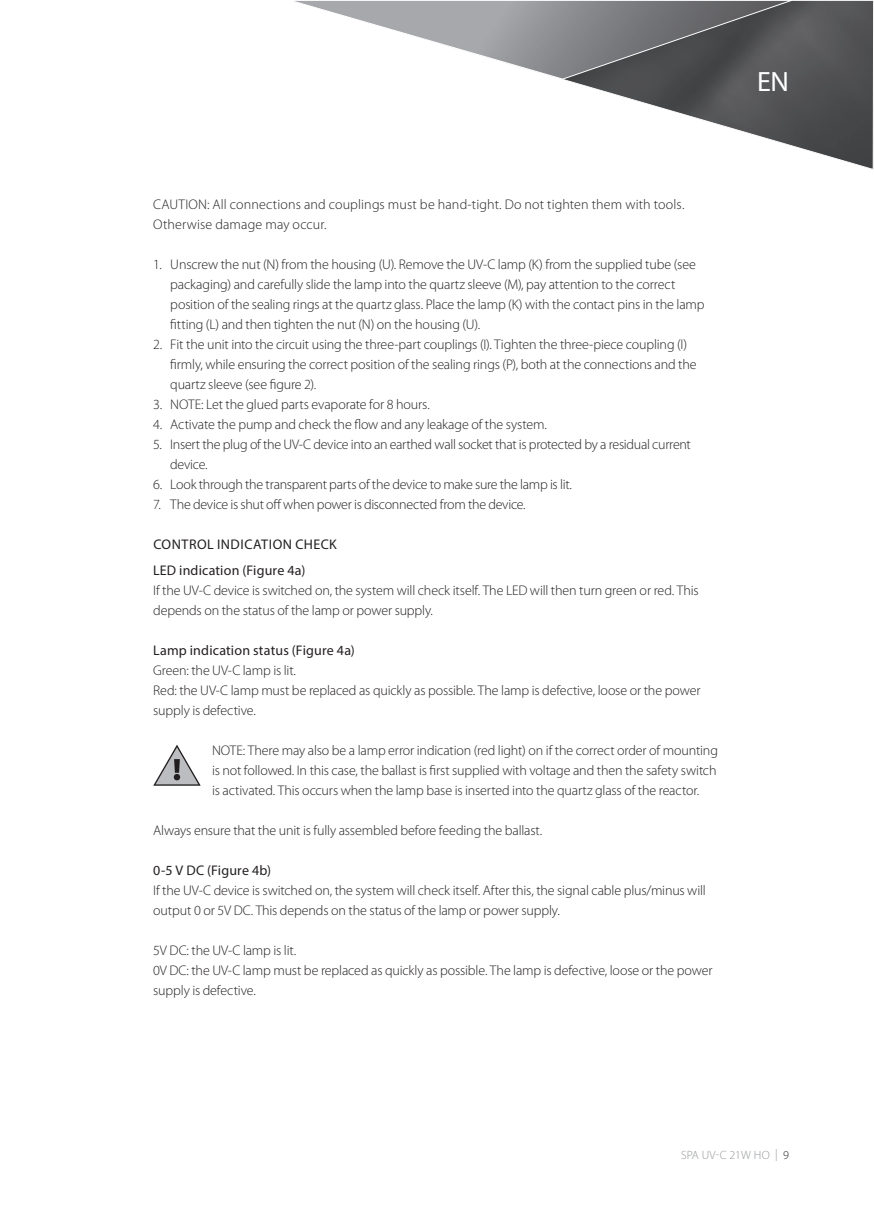
<style>
.page{position:relative;width:874px;height:1225px;background:#fff}
.page>*{position:absolute;margin:0;border:0;box-sizing:border-box;transform-origin:0 0}
.t1{font:28px "Myriad Pro";color:#fff}
.t2{font:300 14px/20px "Myriad Pro";letter-spacing:-.01em;color:#231f20}
.t3{font:300 14px/20px "Myriad Pro";letter-spacing:.01em;color:#231f20}
.t4{font:14px/25.6px "Myriad Pro";letter-spacing:.01em;color:#231f20}
.t5{font:300 12px "Myriad Pro";letter-spacing:.015em;color:#939598}
.s1{color:#231f20}
</style>
<div class="page">
<svg style="left:565px;top:0;width:308px;height:169px"></svg>
<svg style="left:295px;top:0;width:500px;height:80px"></svg>
<svg style="left:153px;top:744px;width:47px;height:41px"></svg>
<h1 class="t1" style="left:756px;top:65px;width:33px">EN</h1>
<p class="t3" style="left:153px;top:194px;width:532px">CAUTION: All connections and couplings must be hand-tight. Do not tighten them with tools.<br>Otherwise damage may occur.</p>
<p class="t2" style="left:170px;top:254px;width:535px;text-indent:-17px">1. Unscrew the nut (N) from the housing (U). Remove the UV-C lamp (K) from the supplied tube (see packaging) and carefully slide the lamp into the quartz sleeve (M), pay attention to the correct position of the sealing rings at the quartz glass. Place the lamp (K) with the contact pins in the lamp fitting (L) and then tighten the nut (N) on the housing (U).</p>
<p class="t2" style="left:170px;top:335px;width:527px;text-indent:-17px">2. Fit the unit into the circuit using the three-part couplings (I). Tighten the three-piece coupling (I) firmly, while ensuring the correct position of the sealing rings (P), both at the connections and the quartz sleeve (see figure 2).</p>
<p class="t2" style="left:153px;top:395px;width:278px">3. NOTE: Let the glued parts evaporate for 8 hours.</p>
<p class="t2" style="left:153px;top:415px;width:395px">4. Activate the pump and check the flow and any leakage of the system.</p>
<p class="t2" style="left:170px;top:435px;width:522px;text-indent:-17px">5. Insert the plug of the UV-C device into an earthed wall socket that is protected by a residual current device.</p>
<p class="t2" style="left:153px;top:475px;width:420px">6. Look through the transparent parts of the device to make sure the lamp is lit.</p>
<p class="t2" style="left:153px;top:495px;width:374px">7. The device is shut off when power is disconnected from the device.</p>
<p class="t4" style="left:153px;top:531px;width:185px">CONTROL INDICATION CHECK<br>LED indication (Figure 4a)</p>
<p class="t2" style="left:153px;top:580px;width:546px">If the UV-C device is switched on, the system will check itself. The LED will then turn green or red. This depends on the status of the lamp or power supply.</p>
<p class="t4" style="left:153px;top:637px;width:203px">Lamp indication status (Figure 4a)</p>
<p class="t2" style="left:153px;top:660px;width:548px">Green: the UV-C lamp is lit.<br>Red: the UV-C lamp must be replaced as quickly as possible. The lamp is defective, loose or the power supply is defective.</p>
<p class="t2" style="left:212px;top:740px;width:507px;text-align:justify">NOTE: There may also be a lamp error indication (red light) on if the correct order of mounting is not followed. In this case, the ballast is first supplied with voltage and then the safety switch is activated. This occurs when the lamp base is inserted into the quartz glass of the reactor.</p>
<p class="t2" style="left:153px;top:820px;width:390px">Always ensure that the unit is fully assembled before feeding the ballast.</p>
<p class="t4" style="left:153px;top:857px;width:119px">0-5 V DC (Figure 4b)</p>
<p class="t2" style="left:153px;top:880px;width:553px">If the UV-C device is switched on, the system will check itself. After this, the signal cable plus/minus will output 0 or 5V DC. This depends on the status of the lamp or power supply.</p>
<p class="t2" style="left:153px;top:940px;width:560px">5V DC: the UV-C lamp is lit.<br>0V DC: the UV-C lamp must be replaced as quickly as possible. The lamp is defective, loose or the power supply is defective.</p>
<p class="t5" style="left:680px;top:1148px;width:109px">SPA UV-C 21W HO | <span class="s1">9</span></p>
</div>
